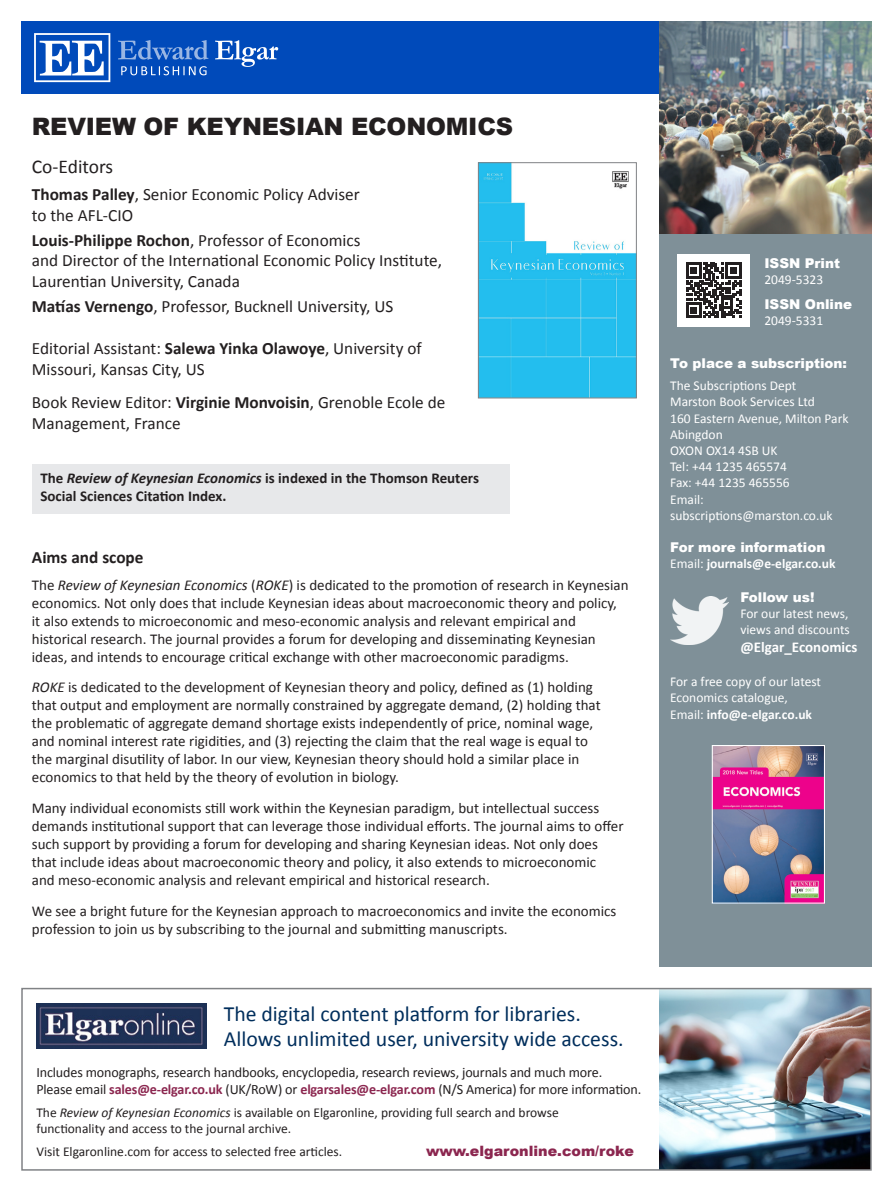
<style>
.page{position:relative;width:893px;height:1188px;background:#fff}
.page>*{position:absolute;margin:0;border:0;box-sizing:border-box;transform-origin:0 0}
.t1{font:900 24px "Arial";letter-spacing:-.01em;color:#231f20}
.t2{font:21.75px/25.5px "Calibri";color:#002e5c}
.Affiliation{font:19.5px "Calibri";color:#231f20}
.Affiliation-2{font:17.25px/20.7px "Calibri";color:#231f20}
.Affiliation-3{font:700 17.25px "Calibri";color:#231f20}
.Affiliation-4{font:15px/18px "Calibri";color:#231f20}
.Affiliation-5{font:700 15px/18px "Calibri";color:#231f20}
.t3{font:700 15px "Calibri";color:#fff}
.t4{font:14.25px/16.5px "Calibri";letter-spacing:-.01em;color:#231f20}
.t5{font:900 14.25px "Arial";color:#8b264f}
.t6{font:13.5px/16.2px "Calibri";color:#fff}
.t7{font:13.5px/16.2px "Calibri";color:#231f20}
.t8{font:900 13.5px/16.2px "Arial";color:#fff}
.t9{font:700 13.5px/16.2px "Calibri";color:#fff}
.s1{font-weight:700}
.s2{font-style:italic}
.s3{font-weight:700;color:#8b264f}
.s4{font-family:"Calibri";font-weight:400}
.s5{font-family:"Arial";font-weight:900}
.s6{font-weight:400}
</style>
<div class="page">
<div style="left:21px;top:21px;width:638px;height:73px;background:#004aba"></div>
<svg style="left:34px;top:33px;width:76px;height:49px"></svg>
<svg style="left:118px;top:40px;width:90px;height:20px"></svg>
<svg style="left:215px;top:40px;width:63px;height:27px"></svg>
<svg style="left:121px;top:66px;width:86px;height:9px"></svg>
<div style="left:659px;top:234px;width:213px;height:733px;background:#7f9098"></div>
<div style="left:677px;top:254px;width:73px;height:73px;background:#fff"></div>
<svg style="left:686px;top:263px;width:55px;height:55px"></svg>
<img style="left:480px;top:164px;width:155px;height:232px">
<div style="left:478px;top:162px;width:159px;height:236px;border:1px solid #808285"></div>
<img style="left:659px;top:21px;width:213px;height:213px">
<img style="left:714px;top:747px;width:109px;height:155px">
<div style="left:712px;top:745px;width:113px;height:159px;border:1px solid #fff"></div>
<img style="left:670px;top:597px;width:58px;height:47px">
<img style="left:659px;top:991px;width:210px;height:177px">
<div style="left:21px;top:988px;width:851px;height:183px;border:2px solid #808285"></div>
<img style="left:36px;top:1003px;width:170px;height:45px">
<div style="left:32px;top:464px;width:478px;height:49px;background:#e7e8ea"></div>
<p class="t1" style="left:32px;top:109px;width:483px">REVIEW OF KEYNESIAN ECONOMICS</p>
<p class="Affiliation" style="left:32px;top:154px;width:83px">Co-Editors</p>
<p class="Affiliation-2" style="left:32px;top:184px;width:329px"><span class="s1">Thomas Palley</span>, Senior Economic Policy Adviser to the AFL-CIO</p>
<p class="Affiliation-2" style="left:32px;top:230px;width:412px"><span class="s1">Louis-Philippe Rochon</span>, Professor of Economics<br>and Director of the International Economic Policy Institute,<br>Laurentian University, Canada</p>
<p class="Affiliation-2" style="left:32px;top:296px;width:363px"><span class="s1">Matías Vernengo</span>, Professor, Bucknell University, US</p>
<p class="Affiliation-2" style="left:32px;top:338px;width:391px">Editorial Assistant: <span class="s1">Salewa Yinka Olawoye</span>, University of<br>Missouri, Kansas City, US</p>
<p class="Affiliation-2" style="left:32px;top:392px;width:415px">Book Review Editor: <span class="s1">Virginie Monvoisin</span>, Grenoble Ecole de<br>Management, France</p>
<p class="Affiliation-5" style="left:40px;top:469px;width:440px">The <span class="s2">Review of Keynesian Economics</span> is indexed in the Thomson Reuters<br>Social Sciences Citation Index.</p>
<p class="Affiliation-3" style="left:32px;top:546px;width:113px">Aims and scope</p>
<p class="Affiliation-4" style="left:32px;top:576px;width:598px">The <span class="s2">Review of Keynesian Economics</span> (<span class="s2">ROKE</span>) is dedicated to the promotion of research in Keynesian economics. Not only does that include Keynesian ideas about macroeconomic theory and policy, it also extends to microeconomic and meso-economic analysis and relevant empirical and historical research. The journal provides a forum for developing and disseminating Keynesian ideas, and intends to encourage critical exchange with other macroeconomic paradigms.</p>
<p class="Affiliation-4" style="left:32px;top:678px;width:570px"><span class="s2">ROKE</span> is dedicated to the development of Keynesian theory and policy, defined as (1) holding that output and employment are normally constrained by aggregate demand, (2) holding that the problematic of aggregate demand shortage exists independently of price, nominal wage, and nominal interest rate rigidities, and (3) rejecting the claim that the real wage is equal to the marginal disutility of labor. In our view, Keynesian theory should hold a similar place in economics to that held by the theory of evolution in biology.</p>
<p class="Affiliation-4" style="left:32px;top:799px;width:593px">Many individual economists still work within the Keynesian paradigm, but intellectual success demands institutional support that can leverage those individual efforts. The journal aims to offer such support by providing a forum for developing and sharing Keynesian ideas. Not only does that include ideas about macroeconomic theory and policy, it also extends to microeconomic<br>and meso-economic analysis and relevant empirical and historical research.</p>
<p class="Affiliation-4" style="left:32px;top:902px;width:586px">We see a bright future for the Keynesian approach to macroeconomics and invite the economics profession to join us by subscribing to the journal and submitting manuscripts.</p>
<p class="t2" style="left:224px;top:1001px;width:401px">The digital content platform for libraries.<br>Allows unlimited user, university wide access.</p>
<p class="t4" style="left:36px;top:1065px;width:606px">Includes monographs, research handbooks, encyclopedia, research reviews, journals and much more.<br>Please email <span class="s3">sales@e-elgar.co.uk</span> (UK/RoW) or <span class="s3">elgarsales@e-elgar.com</span> (N/S America) for more information.</p>
<p class="t7" style="left:36px;top:1104px;width:524px">The <span class="s2">Review of Keynesian Economics</span> is available on Elgaronline, providing full search and browse functionality and access to the journal archive.</p>
<p class="t7" style="left:36px;top:1143px;width:307px">Visit Elgaronline.com for access to selected free articles.</p>
<p class="t5" style="left:426px;top:1140px;width:209px">www.elgaronline.com/roke</p>
<p class="t8" style="left:764px;top:254px;width:77px">ISSN Print<br><span class="s4">2049-5323</span></p>
<p class="t8" style="left:764px;top:295px;width:89px">ISSN Online<br><span class="s4">2049-5331</span></p>
<p class="t8" style="left:670px;top:354px;width:178px">To place a subscription:</p>
<p class="t6" style="left:670px;top:378px;width:128px">The Subscriptions Dept</p>
<p class="t6" style="left:670px;top:394px;width:146px">Marston Book Services Ltd</p>
<p class="t6" style="left:670px;top:410px;width:180px">160 Eastern Avenue, Milton Park<br>Abingdon</p>
<p class="t6" style="left:670px;top:443px;width:109px">OXON OX14 4SB UK</p>
<p class="t6" style="left:670px;top:459px;width:118px">Tel: +44 1235 465574</p>
<p class="t6" style="left:670px;top:475px;width:121px">Fax: +44 1235 465556</p>
<p class="t6" style="left:670px;top:491px;width:164px">Email: subscriptions@marston.co.uk</p>
<p class="t9" style="left:670px;top:540px;width:167px"><span class="s5">For more information<br></span><span class="s6">Email:</span> journals@e-elgar.co.uk</p>
<p class="t6" style="left:740px;top:589px;width:111px"><span class="s5">Follow us!<br></span>For our latest news, views and discounts</p>
<p class="t3" style="left:740px;top:638px;width:119px">@Elgar_Economics</p>
<p class="t6" style="left:670px;top:674px;width:152px">For a free copy of our latest<br>Economics catalogue,<br>Email: <span class="s1">info@e-elgar.co.uk</span></p>
</div>
